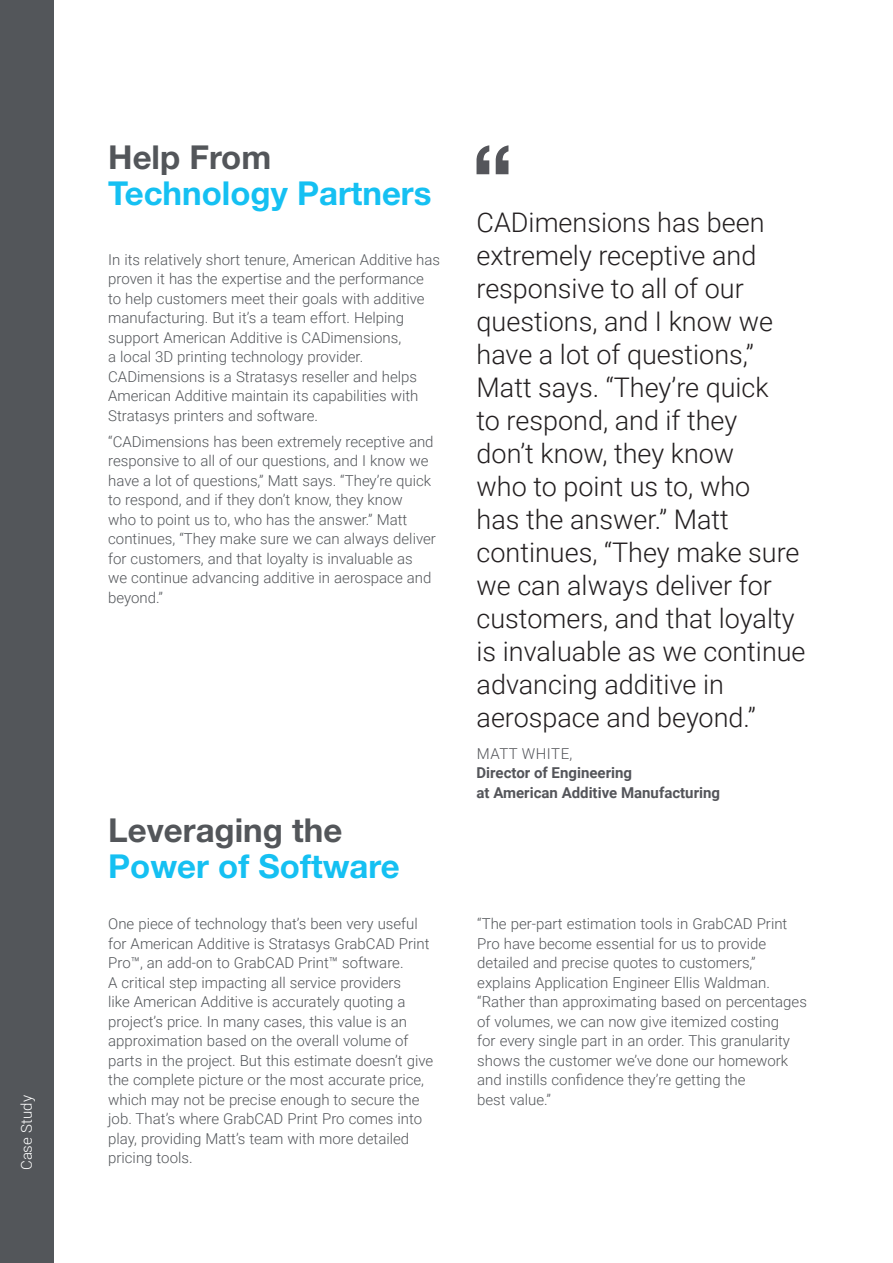
<style>
.page{position:relative;width:893px;height:1263px;background:#fff}
.page>*{position:absolute;margin:0;border:0;box-sizing:border-box;transform-origin:0 0}
.Page_Title{font:700 33px "Helvetica Neue LT Std";color:#15c0f2}
.Page_Title-2{font:700 33px "Helvetica Neue LT Std";color:#53565a}
.Pull_out_Quote{font:300 27px/33px "Roboto";color:#231f20}
.Para{font:300 15px/19.5px "Roboto";color:#53565a}
.Attribution_-_Name{font:700 15px "Roboto";color:#54555a}
.Pull_out_Quote-2{font:300 15px "Roboto";letter-spacing:.035em;color:#54555a}
.t1{font:300 15px "Roboto";letter-spacing:.005em;color:#fff}
</style>
<div class="page">
<div style="left:0;top:0;width:54px;height:1263px;background:#53565a"></div>
<svg style="left:476px;top:145px;width:32px;height:29px"></svg>
<p class="t1" style="left:16px;top:1170px;width:77px;rotate:-90deg">Case Study</p>
<p class="Page_Title-2" style="left:108px;top:137px;width:165px">Help From</p>
<p class="Page_Title" style="left:108px;top:173px;width:325px">Technology Partners</p>
<p class="Para" style="left:108px;top:249px;width:333px">In its relatively short tenure, American Additive has proven it has the expertise and the performance to help customers meet their goals with additive manufacturing. But it’s a team effort. Helping support American Additive is CADimensions,<br>a local 3D printing technology provider.<br>CADimensions is a Stratasys reseller and helps American Additive maintain its capabilities with Stratasys printers and software.</p>
<p class="Para" style="left:108px;top:431px;width:329px">“CADimensions has been extremely receptive and responsive to all of our questions, and I know we have a lot of questions,” Matt says. “They’re quick to respond, and if they don’t know, they know<br>who to point us to, who has the answer.” Matt continues, “They make sure we can always deliver for customers, and that loyalty is invaluable as<br>we continue advancing additive in aerospace and beyond.”</p>
<p class="Page_Title-2" style="left:108px;top:810px;width:236px">Leveraging the</p>
<p class="Page_Title" style="left:108px;top:846px;width:293px">Power of Software</p>
<p class="Pull_out_Quote" style="left:476px;top:205px;width:331px">CADimensions has been extremely receptive and responsive to all of our questions, and I know we have a lot of questions,”<br>Matt says. “They’re quick<br>to respond, and if they<br>don’t know, they know<br>who to point us to, who<br>has the answer.” Matt continues, “They make sure we can always deliver for customers, and that loyalty is invaluable as we continue advancing additive in aerospace and beyond.”</p>
<p class="Pull_out_Quote-2" style="left:477px;top:743px;width:97px">MATT WHITE,</p>
<p class="Attribution_-_Name" style="left:476px;top:763px;width:157px">Director of Engineering</p>
<p class="Attribution_-_Name" style="left:476px;top:782px;width:245px">at American Additive Manufacturing</p>
<p class="Para" style="left:108px;top:913px;width:327px">One piece of technology that’s been very useful for American Additive is Stratasys GrabCAD Print Pro™, an add-on to GrabCAD Print™ software.<br>A critical step impacting all service providers<br>like American Additive is accurately quoting a project’s price. In many cases, this value is an approximation based on the overall volume of parts in the project. But this estimate doesn’t give the complete picture or the most accurate price, which may not be precise enough to secure the job. That’s where GrabCAD Print Pro comes into play, providing Matt’s team with more detailed pricing tools.</p>
<p class="Para" style="left:477px;top:913px;width:331px">“The per-part estimation tools in GrabCAD Print Pro have become essential for us to provide detailed and precise quotes to customers,” explains Application Engineer Ellis Waldman. “Rather than approximating based on percentages of volumes, we can now give itemized costing<br>for every single part in an order. This granularity shows the customer we’ve done our homework and instills confidence they’re getting the<br>best value.”</p>
</div>
